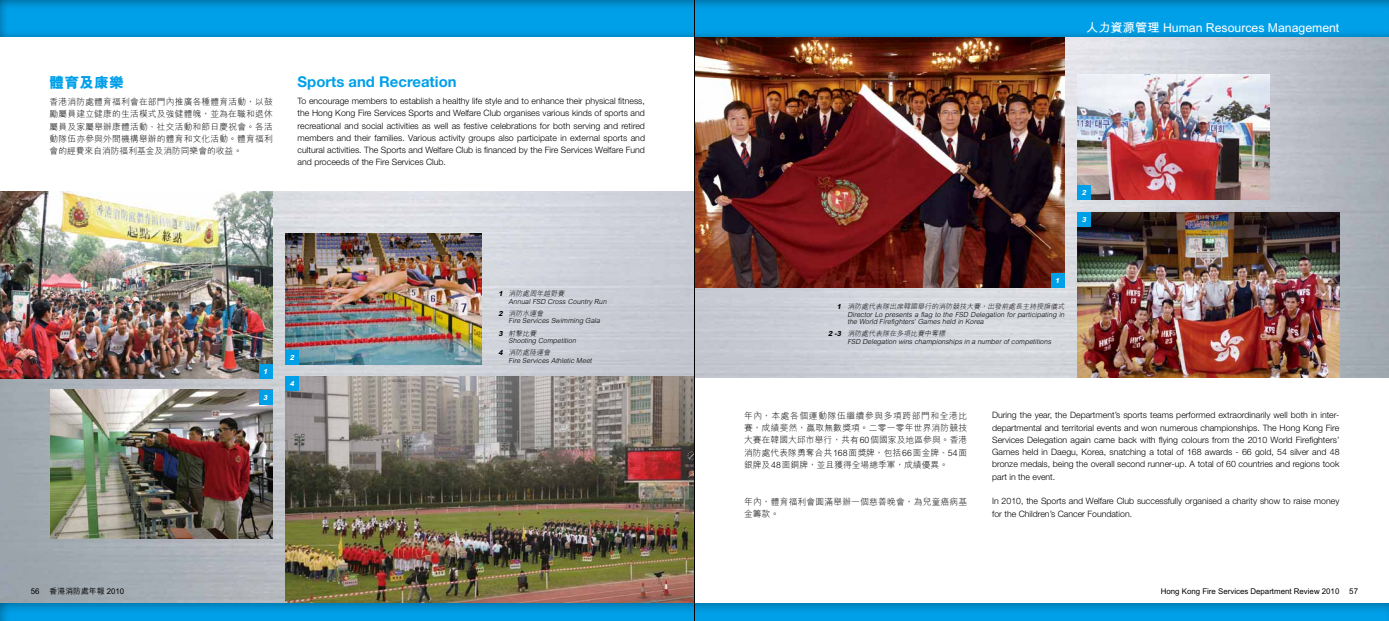
<style>
.page{position:relative;width:1389px;height:621px;background:#fff}
.page>*{position:absolute;margin:0;border:0;box-sizing:border-box;transform-origin:0 0}
.t1{font:700 14.88px "Helvetica Neue LT Std";color:#00a0e9}
.t2{font:800 14.88px "M Hei HK";color:#00a0e9}
.t3{font:700 12.25px "M Hei HK";color:#fff}
.t4{font:300 8.75px/12.2px "Helvetica Neue LT Std";color:#000;text-align:justify}
.t5{font:300 8.75px/12.2px "M Hei HK";letter-spacing:.01em;color:#000;text-align:justify}
.t6{font:500 7.88px "M Hei HK";color:#000}
.t7{font:700 7.88px "M Hei HK";color:#000}
.t8{font:italic 300 7px/7.4px "M Hei HK";color:#000}
.t9{font:italic 800 7px "M Hei HK";color:#fff}
.s1{font-weight:800}
</style>
<div class="page">
<img style="left:695px;top:39px;width:694px;height:338px">
<img style="left:0;top:191px;width:694px;height:411px">
<img style="left:0;top:191px;width:272px;height:187px">
<img style="left:286px;top:233px;width:196px;height:131px">
<img style="left:50px;top:389px;width:222px;height:149px">
<img style="left:286px;top:376px;width:408px;height:226px">
<div style="left:0;top:0;width:694px;height:39px;background:#000;opacity:.75"></div>
<div style="left:0;top:602px;width:694px;height:18px;background:#000;opacity:.75"></div>
<div style="left:694px;top:0;width:695px;height:39px;background:#000;opacity:.75"></div>
<div style="left:694px;top:602px;width:695px;height:18px;background:#000;opacity:.75"></div>
<img style="left:695px;top:37px;width:369px;height:250px">
<img style="left:1078px;top:212px;width:261px;height:165px">
<img style="left:1078px;top:74px;width:191px;height:125px">
<div style="left:259px;top:363px;width:13px;height:15px;background:#00a0e9"></div>
<div style="left:1051px;top:273px;width:13px;height:14px;background:#00a0e9"></div>
<div style="left:286px;top:350px;width:13px;height:14px;background:#00a0e9"></div>
<div style="left:1078px;top:185px;width:13px;height:14px;background:#00a0e9"></div>
<div style="left:259px;top:389px;width:13px;height:14px;background:#00a0e9"></div>
<div style="left:1078px;top:212px;width:13px;height:14px;background:#00a0e9"></div>
<div style="left:286px;top:376px;width:13px;height:14px;background:#00a0e9"></div>
<hr style="left:694px;top:0;width:1px;height:620px;background:#000">
<h1 class="t2" style="left:50px;top:72px;width:76px">體育及康樂</h1>
<p class="t5" style="left:50px;top:95px;width:225px">香港消防處體育福利會在部門內推廣各種體育活動，以鼓勵屬員建立健康的生活模式及強健體魄，並為在職和退休屬員及家屬舉辦康體活動、社交活動和節日慶祝會。各活動隊伍亦參與外間機構舉辦的體育和文化活動。體育福利會的經費來自消防福利基金及消防同樂會的收益。</p>
<h1 class="t1" style="left:298px;top:72px;width:160px">Sports and Recreation</h1>
<p class="t4" style="left:298px;top:95px;width:349px">To encourage members to establish a healthy life style and to enhance their physical fitness, the Hong Kong Fire Services Sports and Welfare Club organises various kinds of sports and recreational and social activities as well as festive celebrations for both serving and retired members and their families. Various activity groups also participate in external sports and cultural activities. The Sports and Welfare Club is financed by the Fire Services Welfare Fund and proceeds of the Fire Services Club.</p>
<p class="t9" style="left:263px;top:366px;width:7px">1</p>
<p class="t9" style="left:263px;top:392px;width:7px">3</p>
<p class="t9" style="left:290px;top:352px;width:7px">2</p>
<p class="t9" style="left:290px;top:379px;width:7px">4</p>
<p class="t8" style="left:509px;top:289px;width:101px;text-indent:-10px"><span class="s1">1</span> 消防處周年越野賽<br>Annual FSD Cross Country Run</p>
<p class="t8" style="left:509px;top:309px;width:95px;text-indent:-10px"><span class="s1">2</span> 消防水運會<br>Fire Services Swimming Gala</p>
<p class="t8" style="left:509px;top:329px;width:70px;text-indent:-10px"><span class="s1">3</span> 射擊比賽<br>Shooting Competition</p>
<p class="t8" style="left:509px;top:348px;width:86px;text-indent:-10px"><span class="s1">4</span> 消防處陸運會<br>Fire Services Athletic Meet</p>
<h2 class="t3" style="left:1086px;top:18px;width:255px">人力資源管理 Human Resources Management</h2>
<p class="t9" style="left:1082px;top:188px;width:7px">2</p>
<p class="t9" style="left:1082px;top:215px;width:7px">3</p>
<p class="t9" style="left:1055px;top:276px;width:7px">1</p>
<p class="t8" style="left:847px;top:302px;width:220px;text-align:justify;text-indent:-11px"><span class="s1">1</span> 消防處代表隊出席韓國舉行的消防競技大賽，出發前處長主持授旗儀式Director Lo presents a flag to the FSD Delegation for participating in the World Firefighters’Games held in Korea</p>
<p class="t8" style="left:847px;top:329px;width:207px;text-indent:-19px"><span class="s1">2 -3</span> 消防處代表隊在多項比賽中奪標<br>FSD Delegation wins championships in a number of competitions</p>
<p class="t5" style="left:744px;top:409px;width:225px">年內，本處各個運動隊伍繼續參與多項跨部門和全港比賽，成績斐然，贏取無數獎項。二零一零年世界消防競技大賽在韓國大邱市舉行，共有60個國家及地區參與。香港消防處代表隊勇奪合共168面獎牌，包括66面金牌、54面銀牌及48面銅牌，並且獲得全場總季軍，成績優異。</p>
<p class="t5" style="left:744px;top:494px;width:225px">年內，體育福利會圓滿舉辦一個慈善晚會，為兒童癌病基金籌款。</p>
<p class="t4" style="left:992px;top:408px;width:349px">During the year, the Department’s sports teams performed extraordinarily well both in inter&shy;departmental and territorial events and won numerous championships. The Hong Kong Fire Services Delegation again came back with flying colours from the 2010 World Firefighters’ Games held in Daegu, Korea, snatching a total of 168 awards - 66 gold, 54 silver and 48 bronze medals, being the overall second runner-up. A total of 60 countries and regions took part in the event.</p>
<p class="t4" style="left:992px;top:494px;width:349px">In 2010, the Sports and Welfare Club successfully organised a charity show to raise money for the Children’s Cancer Foundation.</p>
<p class="t7" style="left:31px;top:585px;width:10px">56</p>
<p class="t6" style="left:50px;top:585px;width:76px">香港消防處年報 2010</p>
<p class="t6" style="left:1161px;top:585px;width:180px">Hong Kong Fire Services Department Review 2010</p>
<p class="t7" style="left:1349px;top:585px;width:10px">57</p>
</div>
